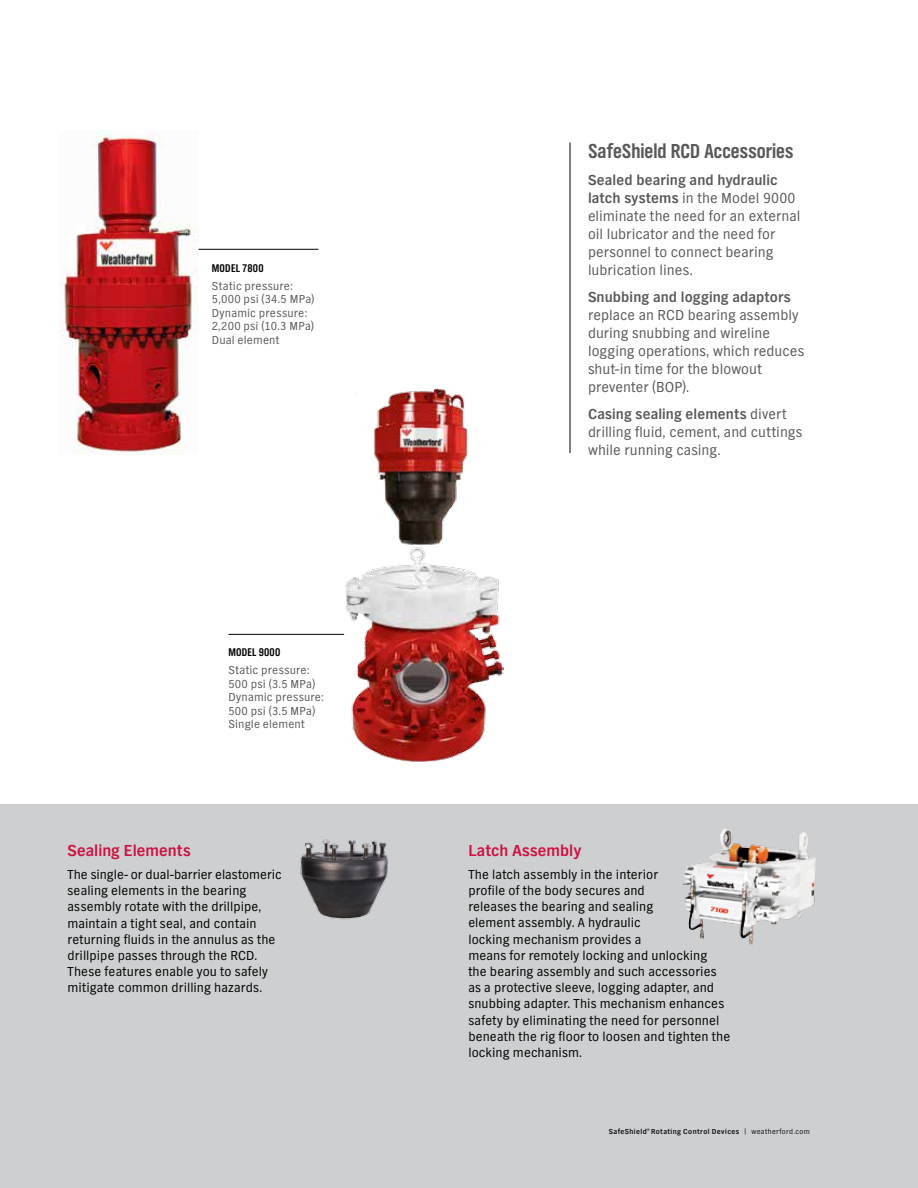
<style>
.page{position:relative;width:918px;height:1188px;background:#fff}
.page>*{position:absolute;margin:0;border:0;box-sizing:border-box;transform-origin:0 0}
.t1{font:21px "TV Nord EF Bold Con";letter-spacing:.005em;color:#58595b}
.t2{font:700 16.5px "TV Nord EF";letter-spacing:.005em;color:#ce1141}
.t3{font:15px/18px "TV Nord EF";letter-spacing:.005em;color:#58595b}
.t4{font:700 15px "TV Nord EF";letter-spacing:.005em;color:#58595b}
.t5{font:13.5px/16.2px "TV Nord EF";letter-spacing:.01em;color:#000}
.t6{font:12px/13.5px "TV Nord EF";letter-spacing:.015em;color:#58595b}
.t7{font:11.55px "TV Nord EF Bold Con";letter-spacing:.02em;color:#000}
.t8{font:700 7.5px "TV Nord EF";letter-spacing:.055em;color:#000}
.s1{font-weight:700}
.s2{font-weight:400}
</style>
<div class="page">
<img style="left:59px;top:130px;width:140px;height:324px">
<div style="left:0;top:804px;width:918px;height:384px;background:#cdcfd0"></div>
<img style="left:300px;top:839px;width:88px;height:81px">
<img style="left:344px;top:388px;width:160px;height:374px">
<hr style="left:229px;top:634px;width:115px;height:1px;background:#000">
<hr style="left:199px;top:249px;width:120px;height:1px;background:#000">
<img style="left:682px;top:828px;width:134px;height:117px">
<hr style="left:570px;top:142px;width:1px;height:311px;background:#000">
<p class="t7" style="left:212px;top:262px;width:53px">MODEL 7800</p>
<p class="t6" style="left:212px;top:280px;width:104px">Static pressure:<br>5,000 psi (34.5 MPa)<br>Dynamic pressure:<br>2,200 psi (10.3 MPa)<br>Dual element</p>
<p class="t7" style="left:229px;top:646px;width:53px">MODEL 9000</p>
<p class="t6" style="left:229px;top:664px;width:97px">Static pressure:<br>500 psi (3.5 MPa)<br>Dynamic pressure:<br>500 psi (3.5 MPa)<br>Single element</p>
<p class="t2" style="left:68px;top:841px;width:125px">Sealing Elements</p>
<p class="t5" style="left:68px;top:867px;width:216px">The single- or dual-barrier elastomeric sealing elements in the bearing assembly rotate with the drillpipe, maintain a tight seal, and contain returning fluids in the annulus as the drillpipe passes through the RCD.<br>These features enable you to safely mitigate common drilling hazards.</p>
<h1 class="t1" style="left:588px;top:138px;width:207px">SafeShield RCD Accessories</h1>
<p class="t3" style="left:588px;top:171px;width:214px"><span class="s1">Sealed bearing and hydraulic latch systems</span> in the Model 9000 eliminate the need for an external oil lubricator and the need for personnel to connect bearing lubrication lines.</p>
<p class="t4" style="left:588px;top:288px;width:204px">Snubbing and logging adaptors</p>
<p class="t3" style="left:588px;top:306px;width:218px">replace an RCD bearing assembly during snubbing and wireline logging operations, which reduces shut-in time for the blowout preventer (BOP).</p>
<p class="t3" style="left:588px;top:405px;width:216px"><span class="s1">Casing sealing elements</span> divert drilling fluid, cement, and cuttings while running casing.</p>
<p class="t2" style="left:468px;top:841px;width:114px">Latch Assembly</p>
<p class="t5" style="left:468px;top:867px;width:263px">The latch assembly in the interior<br>profile of the body secures and<br>releases the bearing and sealing<br>element assembly. A hydraulic<br>locking mechanism provides a<br>means for remotely locking and unlocking<br>the bearing assembly and such accessories as a protective sleeve, logging adapter, and snubbing adapter. This mechanism enhances safety by eliminating the need for personnel beneath the rig floor to loosen and tighten the locking mechanism.</p>
<p class="t8" style="left:609px;top:1127px;width:203px">SafeShield<sup>®</sup> Rotating Control Devices <span class="s2">| weatherford.com</span></p>
</div>
